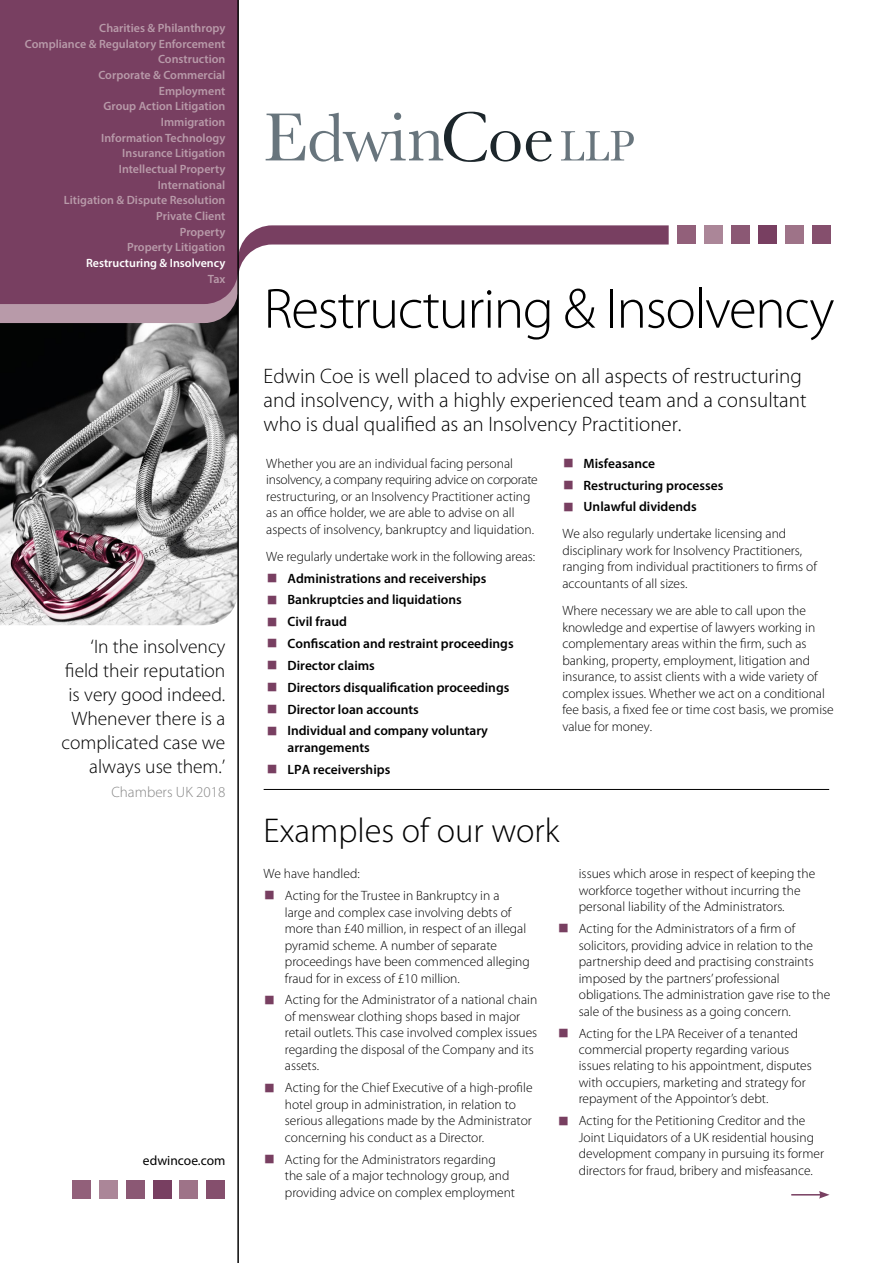
<style>
.page{position:relative;width:893px;height:1263px;background:#fff}
.page>*{position:absolute;margin:0;border:0;box-sizing:border-box;transform-origin:0 0}
.t1{font:300 57px "Myriad Pro";letter-spacing:-.025em;color:#000}
.t2{font:300 34.5px "Myriad Pro";color:#000}
.t3{font:300 21px/24px "Myriad Pro";color:#000}
.t4{font:300 19.5px/24px "Myriad Pro";color:#000;text-align:right}
.t5{font:300 15px "Myriad Pro";color:#878787}
.t6{font:300 13.5px/16.5px "Myriad Pro";color:#000}
.t7{font:600 13.5px/21.8px "Myriad Pro";color:#000}
.t8{font:13.5px "Myriad Pro";color:#000}
.t9{font:600 12px/15.6px "Myriad Pro";color:#b89aa9;text-align:right}
.t10{font:600 12px "Myriad Pro";color:#fff}
</style>
<div class="page">
<img style="left:0;top:323px;width:238px;height:302px">
<svg style="left:239px;top:225px;width:430px;height:46px"></svg>
<div style="left:0;top:304px;width:238px;height:19px;background:#b89aa9"></div>
<div style="left:0;top:0;width:238px;height:304px;background:#783f61"></div>
<div style="left:677px;top:225px;width:19px;height:19px;background:#92607a"></div>
<div style="left:704px;top:225px;width:19px;height:19px;background:#ab8698"></div>
<div style="left:731px;top:225px;width:19px;height:19px;background:#8b5874"></div>
<div style="left:758px;top:225px;width:19px;height:19px;background:#783f61"></div>
<div style="left:785px;top:225px;width:19px;height:19px;background:#9e7388"></div>
<div style="left:812px;top:225px;width:19px;height:19px;background:#854f6d"></div>
<hr style="left:238px;top:0;width:1px;height:1263px;background:#000">
<hr style="left:791px;top:1194px;width:30px;height:1px;background:#783f61">
<svg style="left:819px;top:1191px;width:10px;height:7px"></svg>
<div style="left:72px;top:1180px;width:19px;height:19px;background:#92607a"></div>
<div style="left:99px;top:1180px;width:19px;height:19px;background:#ab8698"></div>
<div style="left:126px;top:1180px;width:19px;height:19px;background:#8b5874"></div>
<div style="left:153px;top:1180px;width:19px;height:19px;background:#783f61"></div>
<div style="left:180px;top:1180px;width:18px;height:19px;background:#9e7388"></div>
<div style="left:206px;top:1180px;width:19px;height:19px;background:#854f6d"></div>
<hr style="left:264px;top:789px;width:565px;height:1px;background:#000">
<svg style="left:561px;top:131px;width:73px;height:29px"></svg>
<svg style="left:266px;top:112px;width:286px;height:50px"></svg>
<p class="t9" style="left:25px;top:20px;width:202px">Charities &amp; Philanthropy<br>Compliance &amp; Regulatory Enforcement<br>Construction<br>Corporate &amp; Commercial<br>Employment<br>Group Action Litigation<br>Immigration<br>Information Technology<br>Insurance Litigation<br>Intellectual Property<br>International<br>Litigation &amp; Dispute Resolution<br>Private Client<br>Property<br>Property Litigation</p>
<p class="t10" style="left:86px;top:255px;width:141px">Restructuring &amp; Insolvency</p>
<p class="t9" style="left:208px;top:270px;width:19px">Tax</p>
<h3 class="t4" style="left:61px;top:634px;width:166px">‘In the insolvency field their reputation is very good indeed.<br>Whenever there is a complicated case we always use them.’</h3>
<p class="t5" style="left:111px;top:783px;width:115px">Chambers UK 2018</p>
<p class="t8" style="left:143px;top:1152px;width:84px">edwincoe.com</p>
<h1 class="t1" style="left:264px;top:274px;width:572px">Restructuring &amp; Insolvency</h1>
<h3 class="t3" style="left:264px;top:363px;width:544px">Edwin Coe is well placed to advise on all aspects of restructuring and insolvency, with a highly experienced team and a consultant who is dual qualified as an Insolvency Practitioner.</h3>
<p class="t6" style="left:266px;top:455px;width:273px">Whether you are an individual facing personal insolvency, a company requiring advice on corporate restructuring, or an Insolvency Practitioner acting as an office holder, we are able to advise on all aspects of insolvency, bankruptcy and liquidation.</p>
<p class="t6" style="left:266px;top:548px;width:270px">We regularly undertake work in the following areas:</p>
<p class="t7" style="left:288px;top:567px;width:228px">Administrations and receiverships<br>Bankruptcies and liquidations<br>Civil fraud<br>Confiscation and restraint proceedings<br>Director claims<br>Directors disqualification proceedings<br>Director loan accounts<br>Individual and company voluntary</p>
<p class="t7" style="left:288px;top:736px;width:104px">arrangements<br>LPA receiverships</p>
<p class="t7" style="left:584px;top:452px;width:141px">Misfeasance<br>Restructuring processes<br>Unlawful dividends</p>
<p class="t6" style="left:562px;top:526px;width:256px">We also regularly undertake licensing and disciplinary work for Insolvency Practitioners, ranging from individual practitioners to firms of accountants of all sizes.</p>
<p class="t6" style="left:562px;top:602px;width:273px">Where necessary we are able to call upon the knowledge and expertise of lawyers working in complementary areas within the firm, such as banking, property, employment, litigation and insurance, to assist clients with a wide variety of complex issues. Whether we act on a conditional fee basis, a fixed fee or time cost basis, we promise value for money.</p>
<h2 class="t2" style="left:264px;top:809px;width:297px">Examples of our work</h2>
<p class="t6" style="left:285px;top:863px;width:216px;line-height:21.8px;text-indent:-21px">We have handled:<br>Acting for the Trustee in Bankruptcy in a</p>
<p class="t6" style="left:285px;top:904px;width:246px">large and complex case involving debts of more than £40 million, in respect of an illegal pyramid scheme. A number of separate proceedings have been commenced alleging fraud for in excess of £10 million.</p>
<p class="t6" style="left:285px;top:991px;width:254px">Acting for the Administrator of a national chain of menswear clothing shops based in major retail outlets. This case involved complex issues regarding the disposal of the Company and its assets.</p>
<p class="t6" style="left:285px;top:1079px;width:249px">Acting for the Chief Executive of a high-profile hotel group in administration, in relation to serious allegations made by the Administrator concerning his conduct as a Director.</p>
<p class="t6" style="left:285px;top:1151px;width:232px">Acting for the Administrators regarding the sale of a major technology group, and providing advice on complex employment</p>
<p class="t6" style="left:579px;top:865px;width:238px">issues which arose in respect of keeping the workforce together without incurring the personal liability of the Administrators.</p>
<p class="t6" style="left:579px;top:920px;width:253px">Acting for the Administrators of a firm of solicitors, providing advice in relation to the partnership deed and practising constraints imposed by the partners’ professional obligations. The administration gave rise to the sale of the business as a going concern.</p>
<p class="t6" style="left:579px;top:1024px;width:235px">Acting for the LPA Receiver of a tenanted commercial property regarding various issues relating to his appointment, disputes with occupiers, marketing and strategy for repayment of the Appointor’s debt.</p>
<p class="t6" style="left:579px;top:1112px;width:247px">Acting for the Petitioning Creditor and the Joint Liquidators of a UK residential housing development company in pursuing its former directors for fraud, bribery and misfeasance.</p>
</div>
